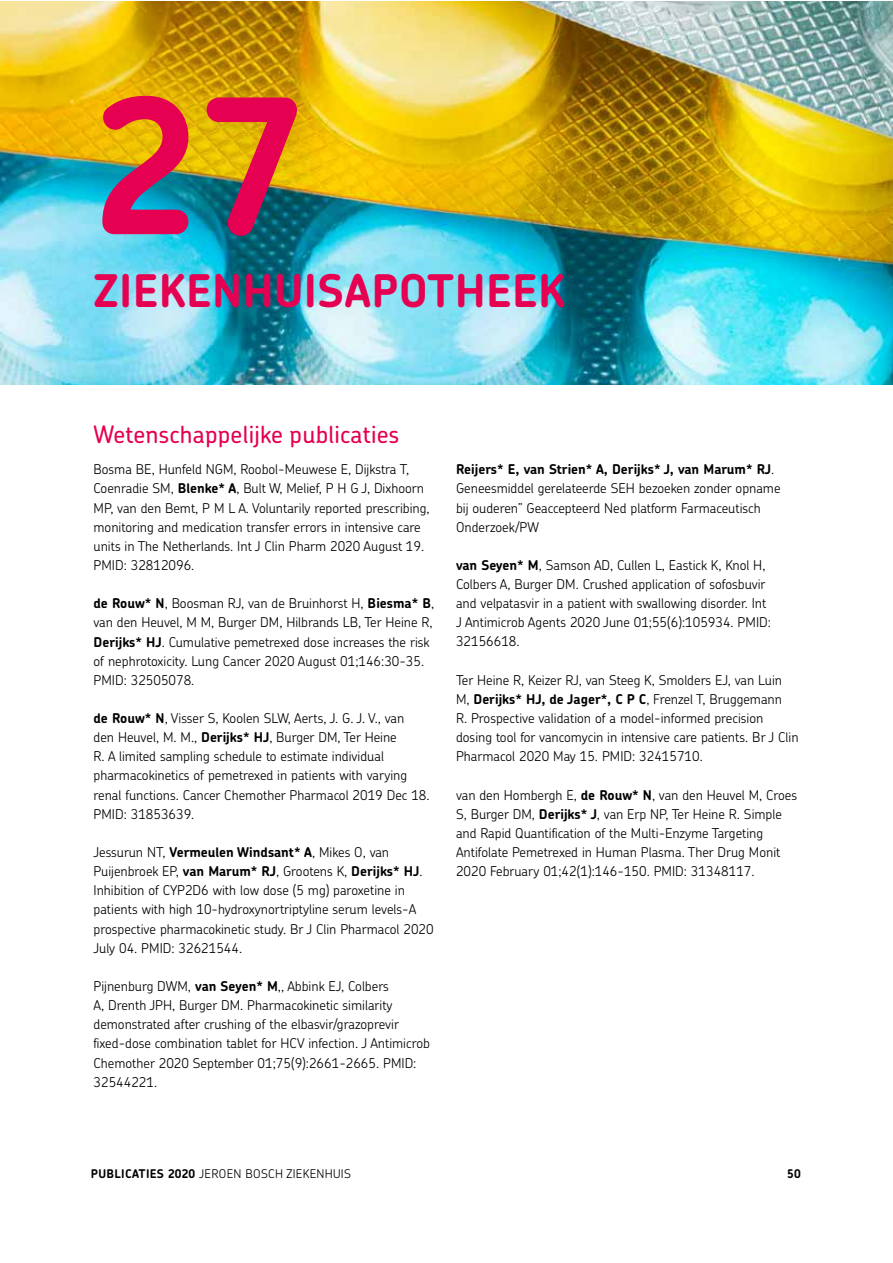
<style>
.page{position:relative;width:893px;height:1263px;background:#fff}
.page>*{position:absolute;margin:0;border:0;box-sizing:border-box;transform-origin:0 0}
.t1{font:700 187.5px "Chevin Pro";color:#e50051}
.t2{font:700 45px "Chevin Pro";letter-spacing:.01em;color:#e50051}
.t3{font:500 24px "Chevin Pro";letter-spacing:.01em;color:#e50051}
.t4{font:300 13.5px/19.2px "Chevin Pro";color:#000}
.t5{font:300 12px "Chevin Pro";letter-spacing:.025em;color:#000}
.t6{font:700 12px "Chevin Pro";color:#000}
.s1{font-weight:700}
</style>
<div class="page">
<img style="left:0;top:1px;width:893px;height:383px">
<h1 class="t1" style="left:94px;top:43px;width:213px">27</h1>
<h2 class="t2" style="left:94px;top:261px;width:473px">ZIEKENHUISAPOTHEEK</h2>
<h3 class="t3" style="left:94px;top:418px;width:307px">Wetenschappelijke publicaties</h3>
<p class="t4" style="left:94px;top:459px;width:338px">Bosma BE, Hunfeld NGM, Roobol-Meuwese E, Dijkstra T, Coenradie SM, <span class="s1">Blenke* A</span>, Bult W, Melief, P H G J, Dixhoorn MP, van den Bemt, P M L A. Voluntarily reported prescribing, monitoring and medication transfer errors in intensive care units in The Netherlands. Int J Clin Pharm 2020 August 19.<br>PMID: 32812096.</p>
<p class="t4" style="left:94px;top:593px;width:342px"><span class="s1">de Rouw* N</span>, Boosman RJ, van de Bruinhorst H, <span class="s1">Biesma* B</span>, van den Heuvel, M M, Burger DM, Hilbrands LB, Ter Heine R, <span class="s1">Derijks* HJ</span>. Cumulative pemetrexed dose increases the risk of nephrotoxicity. Lung Cancer 2020 August 01;146:30-35.<br>PMID: 32505078.</p>
<p class="t4" style="left:94px;top:708px;width:338px"><span class="s1">de Rouw* N</span>, Visser S, Koolen SLW, Aerts, J. G. J. V., van<br>den Heuvel, M. M., <span class="s1">Derijks* HJ</span>, Burger DM, Ter Heine<br>R. A limited sampling schedule to estimate individual pharmacokinetics of pemetrexed in patients with varying renal functions. Cancer Chemother Pharmacol 2019 Dec 18.<br>PMID: 31853639.</p>
<p class="t4" style="left:94px;top:842px;width:342px">Jessurun NT, <span class="s1">Vermeulen Windsant* A</span>, Mikes O, van Puijenbroek EP, <span class="s1">van Marum* RJ</span>, Grootens K, <span class="s1">Derijks* HJ</span>.<br>Inhibition of CYP2D6 with low dose (5 mg) paroxetine in patients with high 10-hydroxynortriptyline serum levels-A prospective pharmacokinetic study. Br J Clin Pharmacol 2020<br>July 04. PMID: 32621544.</p>
<p class="t4" style="left:94px;top:976px;width:338px">Pijnenburg DWM, <span class="s1">van Seyen* M</span>,, Abbink EJ, Colbers<br>A, Drenth JPH, Burger DM. Pharmacokinetic similarity demonstrated after crushing of the elbasvir/grazoprevir fixed-dose combination tablet for HCV infection. J Antimicrob Chemother 2020 September 01;75(9):2661-2665. PMID:<br>32544221.</p>
<p class="t4" style="left:456px;top:459px;width:326px"><span class="s1">Reijers* E, van Strien* A, Derijks* J, van Marum* RJ</span>.<br>Geneesmiddel gerelateerde SEH bezoeken zonder opname bij ouderen” Geaccepteerd Ned platform Farmaceutisch Onderzoek/PW</p>
<p class="t4" style="left:456px;top:555px;width:316px"><span class="s1">van Seyen* M</span>, Samson AD, Cullen L, Eastick K, Knol H, Colbers A, Burger DM. Crushed application of sofosbuvir and velpatasvir in a patient with swallowing disorder. Int J Antimicrob Agents 2020 June 01;55(6):105934. PMID:<br>32156618.</p>
<p class="t4" style="left:456px;top:670px;width:344px">Ter Heine R, Keizer RJ, van Steeg K, Smolders EJ, van Luin M, <span class="s1">Derijks* HJ, de Jager*, C P C</span>, Frenzel T, Bruggemann<br>R. Prospective validation of a model-informed precision dosing tool for vancomycin in intensive care patients. Br J Clin Pharmacol 2020 May 15. PMID: 32415710.</p>
<p class="t4" style="left:456px;top:785px;width:342px">van den Hombergh E, <span class="s1">de Rouw* N</span>, van den Heuvel M, Croes S, Burger DM, <span class="s1">Derijks* J</span>, van Erp NP, Ter Heine R. Simple and Rapid Quantification of the Multi-Enzyme Targeting Antifolate Pemetrexed in Human Plasma. Ther Drug Monit 2020 February 01;42(1):146-150. PMID: 31348117.</p>
<p class="t5" style="left:91px;top:1166px;width:262px"><span class="s1">PUBLICATIES 2020</span> JEROEN BOSCH ZIEKENHUIS</p>
<p class="t6" style="left:787px;top:1166px;width:15px">50</p>
</div>
